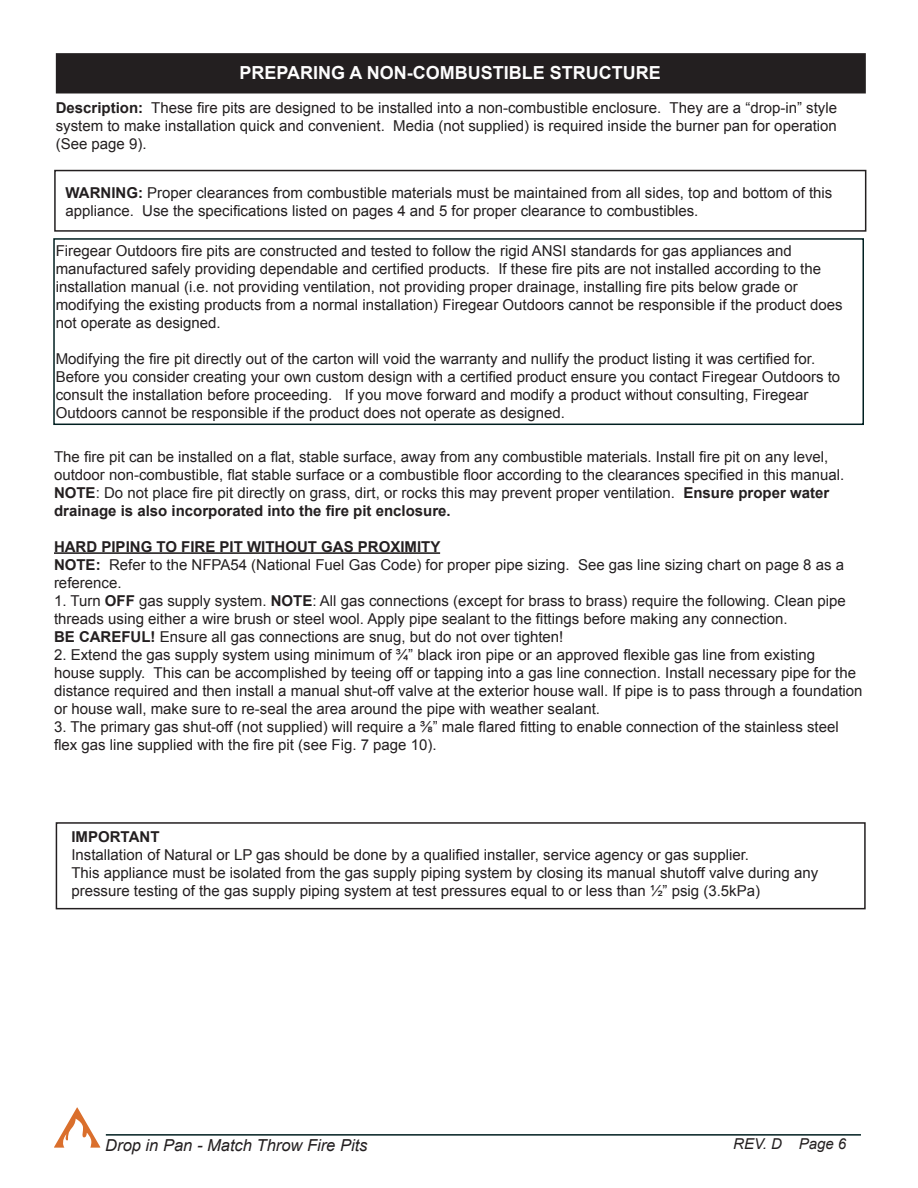
<style>
.page{position:relative;width:918px;height:1188px;background:#fff}
.page>*{position:absolute;margin:0;border:0;box-sizing:border-box;transform-origin:0 0}
.t1{font:700 18px "Arial";color:#fdfdfd}
.t2{font:italic 16.5px "Arial";color:#231f20}
.t3{font:15px/18px "Arial";color:#231f20}
.t4{font:700 15px "Arial";color:#231f20}
.t5{font:italic 15px "Arial";color:#231f20}
.s1{font-weight:700}
</style>
<div class="page">
<hr style="left:106px;top:1134px;width:755px;height:2px;background:#001f20">
<svg style="left:54px;top:1107px;width:46px;height:41px"></svg>
<div style="left:56px;top:822px;width:810px;height:87px;border:2px solid #231f20"></div>
<div style="left:54px;top:170px;width:812px;height:62px;border:2px solid #231f20"></div>
<div style="left:53px;top:238px;width:811px;height:187px;border:2px solid #001f20"></div>
<div style="left:57px;top:54px;width:808px;height:39px;background:#231f20"></div>
<div style="left:56px;top:53px;width:810px;height:40px;border:2px solid #231f20"></div>
<hr style="left:54px;top:552px;width:386px;height:2px;background:#231f20">
<p class="t1" style="left:239px;top:61px;width:423px">PREPARING A NON-COMBUSTIBLE STRUCTURE</p>
<p class="t3" style="left:56px;top:99px;width:783px;text-align:justify"><span class="s1">Description:</span> These fire pits are designed to be installed into a non-combustible enclosure. They are a “drop-in” style system to make installation quick and convenient. Media (not supplied) is required inside the burner pan for operation (See page 9).</p>
<p class="t3" style="left:66px;top:183px;width:768px"><span class="s1">WARNING:</span> Proper clearances from combustible materials must be maintained from all sides, top and bottom of this</p>
<p class="t3" style="left:66px;top:201px;width:634px">appliance. Use the specifications listed on pages 4 and 5 for proper clearance to combustibles.</p>
<p class="t3" style="left:56px;top:242px;width:738px">Firegear Outdoors fire pits are constructed and tested to follow the rigid ANSI standards for gas appliances and</p>
<p class="t3" style="left:56px;top:260px;width:767px">manufactured safely providing dependable and certified products. If these fire pits are not installed according to the</p>
<p class="t3" style="left:56px;top:278px;width:743px">installation manual (i.e. not providing ventilation, not providing proper drainage, installing fire pits below grade or</p>
<p class="t3" style="left:56px;top:296px;width:789px">modifying the existing products from a normal installation) Firegear Outdoors cannot be responsible if the product does not operate as designed.</p>
<p class="t3" style="left:56px;top:350px;width:761px">Modifying the fire pit directly out of the carton will void the warranty and nullify the product listing it was certified for.</p>
<p class="t3" style="left:56px;top:368px;width:786px">Before you consider creating your own custom design with a certified product ensure you contact Firegear Outdoors to consult the installation before proceeding. If you move forward and modify a product without consulting, Firegear</p>
<p class="t3" style="left:56px;top:404px;width:511px">Outdoors cannot be responsible if the product does not operate as designed.</p>
<p class="t3" style="left:54px;top:447px;width:792px">The fire pit can be installed on a flat, stable surface, away from any combustible materials. Install fire pit on any level, outdoor non-combustible, flat stable surface or a combustible floor according to the clearances specified in this manual.<br><span class="s1">NOTE</span>: Do not place fire pit directly on grass, dirt, or rocks this may prevent proper ventilation. <span class="s1">Ensure proper water drainage is also incorporated into the fire pit enclosure.</span></p>
<p class="t4" style="left:54px;top:536px;width:388px">HARD PIPING TO FIRE PIT WITHOUT GAS PROXIMITY</p>
<p class="t3" style="left:54px;top:555px;width:792px"><span class="s1">NOTE:</span> Refer to the NFPA54 (National Fuel Gas Code) for proper pipe sizing. See gas line sizing chart on page 8 as a reference.</p>
<p class="t3" style="left:54px;top:591px;width:793px">1. Turn <span class="s1">OFF</span> gas supply system. <span class="s1">NOTE</span>: All gas connections (except for brass to brass) require the following. Clean pipe threads using either a wire brush or steel wool. Apply pipe sealant to the fittings before making any connection.</p>
<p class="t3" style="left:54px;top:627px;width:511px"><span class="s1">BE CAREFUL!</span> Ensure all gas connections are snug, but do not over tighten!</p>
<p class="t3" style="left:54px;top:645px;width:810px">2. Extend the gas supply system using minimum of ¾” black iron pipe or an approved flexible gas line from existing<br>house supply. This can be accomplished by teeing off or tapping into a gas line connection. Install necessary pipe for the distance required and then install a manual shut-off valve at the exterior house wall. If pipe is to pass through a foundation or house wall, make sure to re-seal the area around the pipe with weather sealant.</p>
<p class="t3" style="left:54px;top:717px;width:786px">3. The primary gas shut-off (not supplied) will require a ⅜” male flared fitting to enable connection of the stainless steel flex gas line supplied with the fire pit (see Fig. 7 page 10).</p>
<p class="t4" style="left:71px;top:827px;width:90px">IMPORTANT</p>
<p class="t3" style="left:71px;top:846px;width:679px">Installation of Natural or LP gas should be done by a qualified installer, service agency or gas supplier.</p>
<p class="t3" style="left:71px;top:864px;width:748px">This appliance must be isolated from the gas supply piping system by closing its manual shutoff valve during any pressure testing of the gas supply piping system at test pressures equal to or less than ½” psig (3.5kPa)</p>
<p class="t2" style="left:105px;top:1134px;width:264px">Drop in Pan - Match Throw Fire Pits</p>
<p class="t5" style="left:733px;top:1134px;width:115px">REV. D Page 6</p>
</div>
